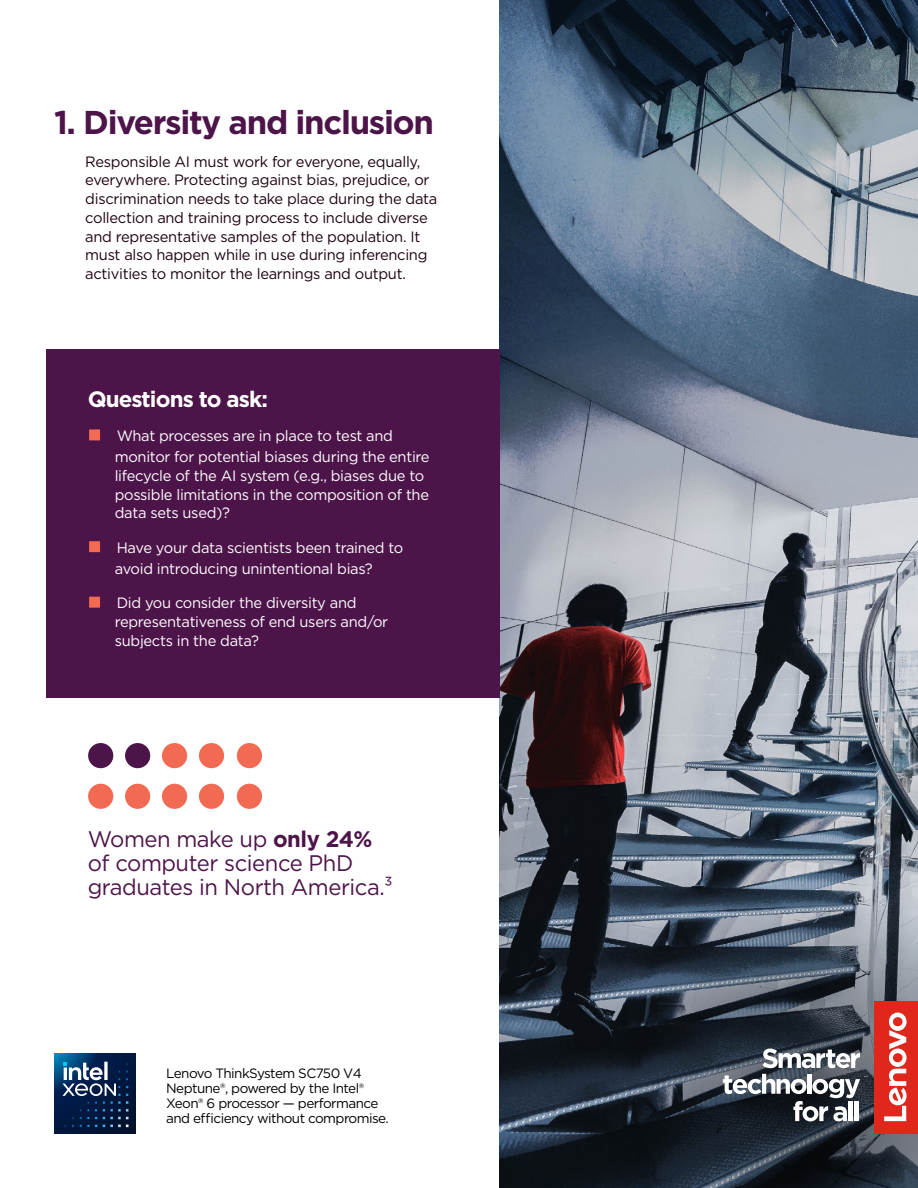
<style>
.page{position:relative;width:918px;height:1188px;background:#fff}
.page>*{position:absolute;margin:0;border:0;box-sizing:border-box;transform-origin:0 0}
.t1{font:700 33px "Gotham";letter-spacing:-.04em;color:#4d144a}
.t2{font:22.5px/24px "Gotham";letter-spacing:-.02em;color:#4d144a}
.t3{font:700 22.35px "Gotham";letter-spacing:-.04em;color:#fff}
.t4{font:15px/18.8px "Gotham";letter-spacing:-.02em;color:#fff}
.t5{font:15px/18.8px "Gotham";letter-spacing:-.02em;color:#1e0013}
.t6{font:13.5px/15px "Gotham";letter-spacing:-.04em;color:#000}
.s1{color:#f26a52}
.s2{font-weight:700}
</style>
<div class="page">
<img style="left:500px;top:0;width:418px;height:1188px">
<div style="left:46px;top:349px;width:454px;height:349px;background:#4d144a"></div>
<svg style="left:563px;top:850px;width:355px;height:338px;background:#3b4550"></svg>
<div style="left:88px;top:743px;width:25px;height:25px;background:#4d144a;border-radius:50%"></div>
<div style="left:125px;top:743px;width:25px;height:25px;background:#4d144a;border-radius:50%"></div>
<div style="left:162px;top:743px;width:25px;height:25px;background:#f26a52;border-radius:50%"></div>
<div style="left:199px;top:743px;width:25px;height:25px;background:#f26a52;border-radius:50%"></div>
<div style="left:237px;top:743px;width:25px;height:25px;background:#f26a52;border-radius:50%"></div>
<div style="left:88px;top:784px;width:25px;height:25px;background:#f26a52;border-radius:50%"></div>
<div style="left:125px;top:784px;width:25px;height:25px;background:#f26a52;border-radius:50%"></div>
<div style="left:162px;top:784px;width:25px;height:25px;background:#f26a52;border-radius:50%"></div>
<div style="left:199px;top:784px;width:25px;height:25px;background:#f26a52;border-radius:50%"></div>
<div style="left:237px;top:784px;width:25px;height:25px;background:#f26a52;border-radius:50%"></div>
<svg style="left:762px;top:1049px;width:98px;height:19px"></svg>
<svg style="left:723px;top:1074px;width:137px;height:47px"></svg>
<hr style="left:849px;top:1101px;width:4px;height:20px;background:#fff">
<div style="left:854px;top:1101px;width:5px;height:20px;background:#fff"></div>
<div style="left:874px;top:1001px;width:44px;height:132px;background:#df271c"></div>
<svg style="left:884px;top:1013px;width:23px;height:108px"></svg>
<svg style="left:55px;top:1053px;width:81px;height:81px;background:#1a395e"></svg>
<h1 class="t1" style="left:54px;top:101px;width:381px">1. Diversity and inclusion</h1>
<p class="t5" style="left:85px;top:152px;width:353px">Responsible AI must work for everyone, equally, everywhere. Protecting against bias, prejudice, or discrimination needs to take place during the data collection and training process to include diverse and representative samples of the population. It must also happen while in use during inferencing activities to monitor the learnings and output.</p>
<h3 class="t3" style="left:88px;top:384px;width:182px">Questions to ask:</h3>
<p class="t4" style="left:115px;top:425px;width:316px;line-height:21px;text-indent:-27px"><span class="s1">■</span> What processes are in place to test and monitor for potential biases during the entire</p>
<p class="t4" style="left:115px;top:466px;width:316px">lifecycle of the AI system (e.g., biases due to possible limitations in the composition of the data sets used)?</p>
<p class="t4" style="left:88px;top:537px;width:317px;line-height:21px;text-align:center"><span class="s1">■</span> Have your data scientists been trained to avoid introducing unintentional bias?</p>
<p class="t4" style="left:115px;top:593px;width:275px;text-indent:-27px"><span class="s1">■</span> Did you consider the diversity and representativeness of end users and/or subjects in the data?</p>
<h2 class="t2" style="left:88px;top:826px;width:307px">Women make up <span class="s2">only 24% </span>of computer science PhD graduates in North America.³</h2>
<p class="t6" style="left:166px;top:1066px;width:224px">Lenovo ThinkSystem SC750 V4<br>Neptune®, powered by the Intel®<br>Xeon® 6 processor — performance and efficiency without compromise.</p>
</div>
